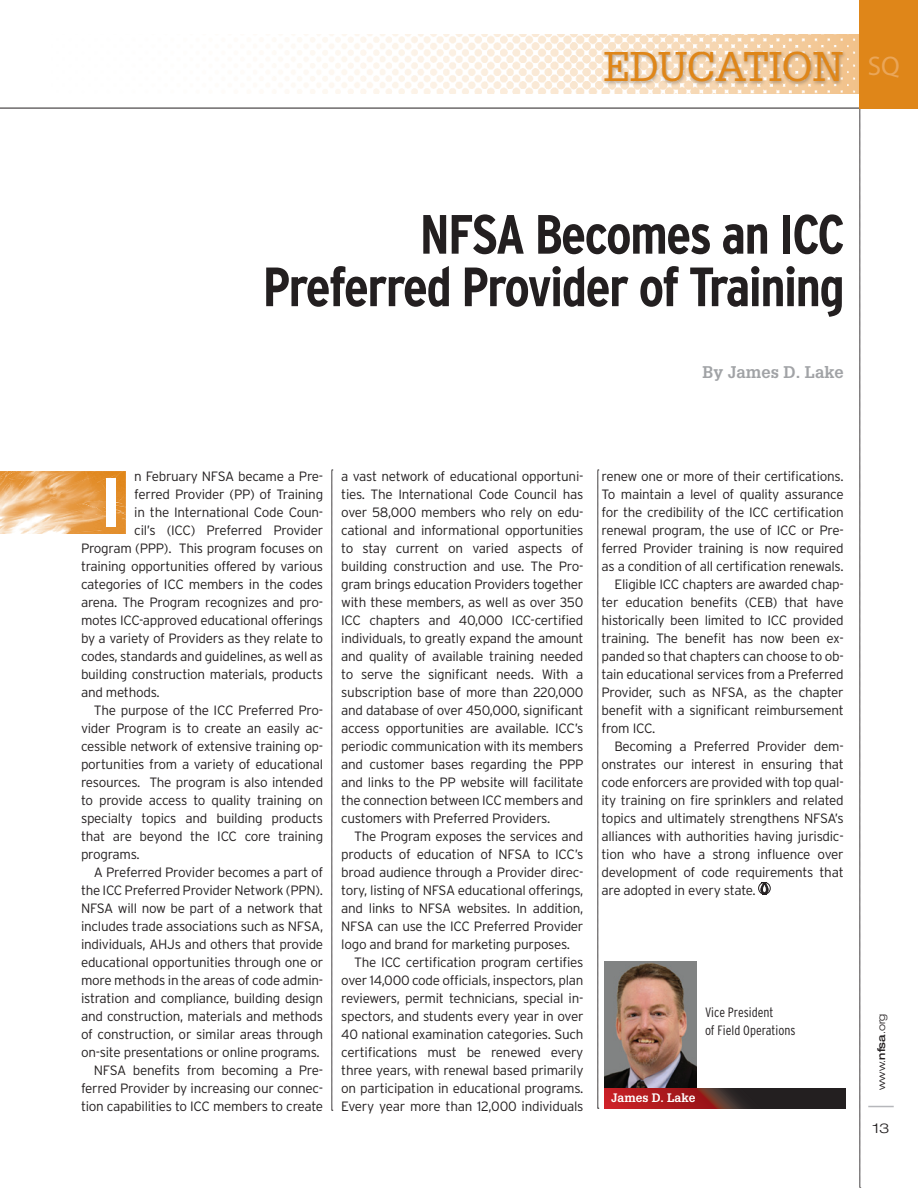
<style>
.page{position:relative;width:918px;height:1188px;background:#fff}
.page>*{position:absolute;margin:0;border:0;box-sizing:border-box;transform-origin:0 0}
.t1{font:700 69px "Interstate";color:#fff}
.HEADLINE_FLRT{font:700 condensed 55.2px/52.5px "Interstate";letter-spacing:-.03em;color:#231f20;text-align:right}
.t2{font:40.5px "Glypha";letter-spacing:-.02em;color:#df8619}
.t3{font:27px "Myriad";color:#eaa659}
.t4{font:700 16.5px "Glypha";color:#a1a3a6}
._1b-base_text{font:300 13.5px/18px "Interstate";letter-spacing:-.02em;color:#231f20;text-align:justify}
.t5{font:300 condensed 13.5px/18px "Interstate";color:#231f20}
.t6{font:300 expanded 13.5px "Helvetica Neue";color:#231f20;scale:1.15 1}
.t7{font:700 12px "Glypha";color:#fff}
.t8{font:300 expanded 10.5px "Helvetica Neue";color:#231f20}
.s1{font-weight:500}
</style>
<div class="page">
<svg style="left:758px;top:882px;width:13px;height:13px"></svg>
<img style="left:0;top:472px;width:126px;height:61px">
<svg style="left:332px;top:470px;width:1px;height:641px"></svg>
<svg style="left:598px;top:470px;width:1px;height:639px"></svg>
<svg style="left:860px;top:109px;width:1px;height:1079px"></svg>
<hr style="left:0;top:108px;width:911px;height:1px;background:#231f20">
<svg style="left:868px;top:1106px;width:26px;height:1px"></svg>
<img style="left:288px;top:34px;width:572px;height:60px">
<div style="left:602px;top:50px;width:244px;height:37px;background:#231f20;opacity:.33"></div>
<div style="left:860px;top:0;width:58px;height:108px;background:#df8619"></div>
<img style="left:604px;top:962px;width:92px;height:127px">
<svg style="left:605px;top:1088px;width:240px;height:20px;background:#652021"></svg>
<p class="t2" style="left:604px;top:42px;width:242px">EDUCATION</p>
<p class="t3" style="left:868px;top:53px;width:33px">SQ</p>
<p class="HEADLINE_FLRT" style="left:263px;top:208px;width:584px">NFSA Becomes an ICC<br>Preferred Provider of Training</p>
<p class="t4" style="left:703px;top:361px;width:143px">By James D. Lake</p>
<p class="_1b-base_text" style="left:134px;top:467px;width:190px">n February NFSA became a Pre-</p>
<p class="_1b-base_text" style="left:134px;top:485px;width:190px">ferred Provider (PP) of Training</p>
<p class="_1b-base_text" style="left:134px;top:503px;width:190px">in the International Code Coun-</p>
<p class="_1b-base_text" style="left:134px;top:521px;width:190px">cil’s (ICC) Preferred Provider</p>
<p class="_1b-base_text" style="left:81px;top:539px;width:244px">Program (PPP). This program focuses on</p>
<p class="_1b-base_text" style="left:81px;top:557px;width:244px">training opportunities offered by various</p>
<p class="_1b-base_text" style="left:81px;top:575px;width:244px">categories of ICC members in the codes</p>
<p class="_1b-base_text" style="left:81px;top:593px;width:244px">arena. The Program recognizes and pro-</p>
<p class="_1b-base_text" style="left:81px;top:611px;width:244px">motes ICC-approved educational offerings</p>
<p class="_1b-base_text" style="left:81px;top:629px;width:244px">by a variety of Providers as they relate to</p>
<p class="_1b-base_text" style="left:81px;top:647px;width:244px">codes, standards and guidelines, as well as</p>
<p class="_1b-base_text" style="left:81px;top:665px;width:244px">building construction materials, products</p>
<p class="_1b-base_text" style="left:81px;top:683px;width:80px">and methods.</p>
<p class="_1b-base_text" style="left:81px;top:701px;width:244px;text-indent:13px">The purpose of the ICC Preferred Pro&shy;vider Program is to create an easily ac&shy;cessible network of extensive training op&shy;portunities from a variety of educational resources. The program is also intended to provide access to quality training on specialty topics and building products that are beyond the ICC core training programs.</p>
<p class="_1b-base_text" style="left:81px;top:863px;width:244px;text-indent:13px">A Preferred Provider becomes a part of the ICC Preferred Provider Network (PPN).<br>NFSA will now be part of a network that includes trade associations such as NFSA, individuals, AHJs and others that provide educational opportunities through one or more methods in the areas of code admin&shy;istration and compliance, building design and construction, materials and methods of construction, or similar areas through on-site presentations or online programs.</p>
<p class="_1b-base_text" style="left:81px;top:1061px;width:244px;text-indent:13px">NFSA benefits from becoming a Pre&shy;ferred Provider by increasing our connec&shy;tion capabilities to ICC members to create</p>
<p class="t1" style="left:100px;top:460px;width:25px">I</p>
<p class="_1b-base_text" style="left:341px;top:467px;width:244px">a vast network of educational opportuni&shy;ties. The International Code Council has over 58,000 members who rely on edu&shy;cational and informational opportunities to stay current on varied aspects of building construction and use. The Pro&shy;gram brings education Providers together with these members, as well as over 350<br>ICC chapters and 40,000 ICC-certified individuals, to greatly expand the amount and quality of available training needed to serve the significant needs. With a subscription base of more than 220,000 and database of over 450,000, significant access opportunities are available. ICC’s periodic communication with its members and customer bases regarding the PPP and links to the PP website will facilitate the connection between ICC members and customers with Preferred Providers.</p>
<p class="_1b-base_text" style="left:341px;top:827px;width:244px;text-indent:13px">The Program exposes the services and products of education of NFSA to ICC’s broad audience through a Provider direc&shy;tory, listing of NFSA educational offerings, and links to NFSA websites. In addition, NFSA can use the ICC Preferred Provider logo and brand for marketing purposes.</p>
<p class="_1b-base_text" style="left:341px;top:953px;width:244px;text-indent:13px">The ICC certification program certifies over 14,000 code officials, inspectors, plan reviewers, permit technicians, special in&shy;spectors, and students every year in over 40 national examination categories. Such certifications must be renewed every three years, with renewal based primarily on participation in educational programs.<br>Every year more than 12,000 individuals</p>
<p class="_1b-base_text" style="left:602px;top:467px;width:244px">renew one or more of their certifications.<br>To maintain a level of quality assurance for the credibility of the ICC certification renewal program, the use of ICC or Pre&shy;ferred Provider training is now required as a condition of all certification renewals.</p>
<p class="_1b-base_text" style="left:602px;top:575px;width:244px;text-indent:13px">Eligible ICC chapters are awarded chap&shy;ter education benefits (CEB) that have historically been limited to ICC provided training. The benefit has now been ex&shy;panded so that chapters can choose to ob&shy;tain educational services from a Preferred Provider, such as NFSA, as the chapter benefit with a significant reimbursement from ICC.</p>
<p class="_1b-base_text" style="left:602px;top:737px;width:244px;text-indent:13px">Becoming a Preferred Provider dem&shy;onstrates our interest in ensuring that code enforcers are provided with top qual&shy;ity training on fire sprinklers and related topics and ultimately strengthens NFSA’s alliances with authorities having jurisdic&shy;tion who have a strong influence over development of code requirements that are adopted in every state.</p>
<p class="t5" style="left:705px;top:1003px;width:92px">Vice President<br>of Field Operations</p>
<p class="t7" style="left:611px;top:1090px;width:86px">James D. Lake</p>
<p class="t8" style="left:875px;top:1090px;width:78px;rotate:-90deg">www.<span class="s1">nfsa</span>.org</p>
<p class="t6" style="left:872px;top:1120px;width:17px">13</p>
</div>
